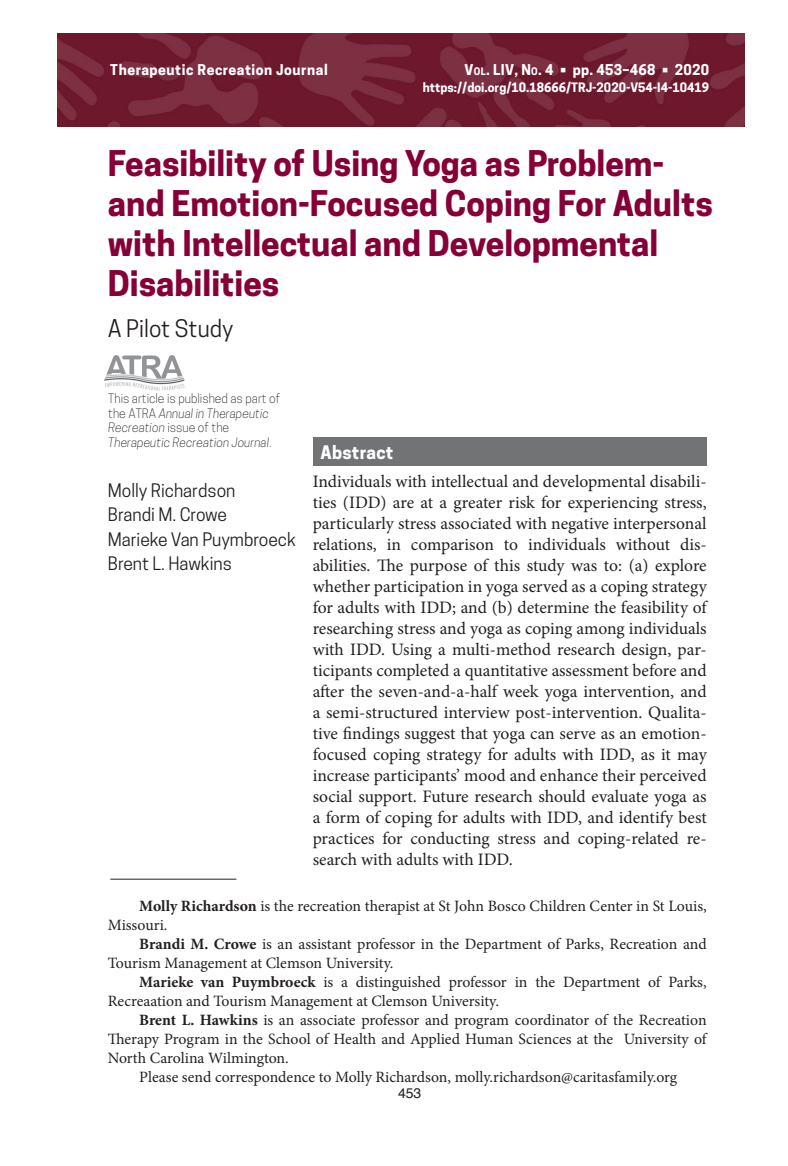
<style>
.page{position:relative;width:788px;height:1166px;background:#fff}
.page>*{position:absolute;margin:0;border:0;box-sizing:border-box;transform-origin:0 0}
.t1{font:700 33.25px/40.2px "Cooper Hewitt";color:#860038}
.t2{font:22.75px "Cooper Hewitt";color:#231f20}
.t3{font:17.5px/21px "Minion Pro";letter-spacing:-.005em;color:#231f20;text-align:justify}
.t4{font:17.5px/24.5px "Cooper Hewitt";color:#231f20}
.t5{font:700 17.5px "Cooper Hewitt";letter-spacing:.02em;color:#fff}
.t6{font:15.75px/18.9px "Minion Pro";letter-spacing:-.005em;color:#231f20}
.t7{font:700 14px "Cooper Hewitt";letter-spacing:.04em;color:#fff}
.t8{font:700 14px "Cooper Hewitt";letter-spacing:.02em;color:#fff}
.t9{font:14px "Helvetica";color:#231f20}
.t10{font:italic 300 12.25px/14.7px "Cooper Hewitt";color:#231f20}
.t11{font:700 12.25px "Cooper Hewitt";color:#fff}
.s1{font-size:9.8px}
.s2{font-style:inherit}
.s3{font-style:normal}
.s4{font-weight:700}
</style>
<div class="page">
<img style="left:57px;top:33px;width:687px;height:93px">
<hr style="left:110px;top:878px;width:126px;height:1px;background:#231f20">
<div style="left:312px;top:438px;width:394px;height:28px;background:#717375"></div>
<img style="left:104px;top:356px;width:81px;height:35px">
<p class="t7" style="left:110px;top:61px;width:219px">Therapeutic Recreation Journal</p>
<p class="t8" style="left:464px;top:61px;width:246px">V<span class="s1">ol</span>. LIV, N<span class="s1">o</span>. 4 • <span class="s2">pp</span>. 453–468 • 2020</p>
<p class="t11" style="left:422px;top:80px;width:288px">https://doi.org/10.18666/TRJ-2020-V54-I4-10419</p>
<h1 class="t1" style="left:108px;top:143px;width:606px">Feasibility of Using Yoga as Problem&shy;and Emotion-Focused Coping For Adults with Intellectual and Developmental<br>Disabilities</h1>
<h2 class="t2" style="left:108px;top:315px;width:127px">A Pilot Study</h2>
<p class="t10" style="left:108px;top:391px;width:173px"><span class="s3">This article is published as part of the ATRA</span> Annual in Therapeutic<br>Recreation <span class="s3">issue of the<br></span>Therapeutic Recreation Journal<span class="s3">.</span></p>
<p class="t4" style="left:108px;top:478px;width:189px">Molly Richardson<br>Brandi M. Crowe<br>Marieke Van Puymbroeck<br>Brent L. Hawkins</p>
<p class="t5" style="left:320px;top:441px;width:74px">Abstract</p>
<p class="t3" style="left:312px;top:471px;width:395px">Individuals with intellectual and developmental disabili&shy;ties (IDD) are at a greater risk for experiencing stress, particularly stress associated with negative interpersonal relations, in comparison to individuals without dis&shy;abilities. The purpose of this study was to: (a) explore whether participation in yoga served as a coping strategy for adults with IDD; and (b) determine the feasibility of researching stress and yoga as coping among individuals with IDD. Using a multi-method research design, par&shy;ticipants completed a quantitative assessment before and after the seven-and-a-half week yoga intervention, and a semi-structured interview post-intervention. Qualita&shy;tive findings suggest that yoga can serve as an emotion&shy;focused coping strategy for adults with IDD, as it may increase participants’ mood and enhance their perceived social support. Future research should evaluate yoga as a form of coping for adults with IDD, and identify best practices for conducting stress and coping-related re&shy;search with adults with IDD.</p>
<p class="t6" style="left:108px;top:896px;width:600px;text-indent:31px"><span class="s4">Molly Richardson</span> is the recreation therapist at St John Bosco Children Center in St Louis,<br>Missouri.</p>
<p class="t6" style="left:108px;top:934px;width:600px;text-indent:31px"><span class="s4">Brandi M. Crowe</span> is an assistant professor in the Department of Parks, Recreation and<br>Tourism Management at Clemson University.</p>
<p class="t6" style="left:108px;top:972px;width:600px;text-indent:31px"><span class="s4">Marieke van Puymbroeck</span> is a distinguished professor in the Department of Parks,<br>Recreaation and Tourism Management at Clemson University.</p>
<p class="t6" style="left:139px;top:1010px;width:569px"><span class="s4">Brent L. Hawkins</span> is an associate professor and program coordinator of the Recreation</p>
<p class="t6" style="left:108px;top:1029px;width:600px">Therapy Program in the School of Health and Applied Human Sciences at the University of</p>
<p class="t6" style="left:108px;top:1048px;width:182px">North Carolina Wilmington.</p>
<p class="t6" style="left:139px;top:1067px;width:539px">Please send correspondence to Molly Richardson, molly.richardson@caritasfamily.org</p>
<p class="t9" style="left:398px;top:1082px;width:25px">453</p>
</div>
